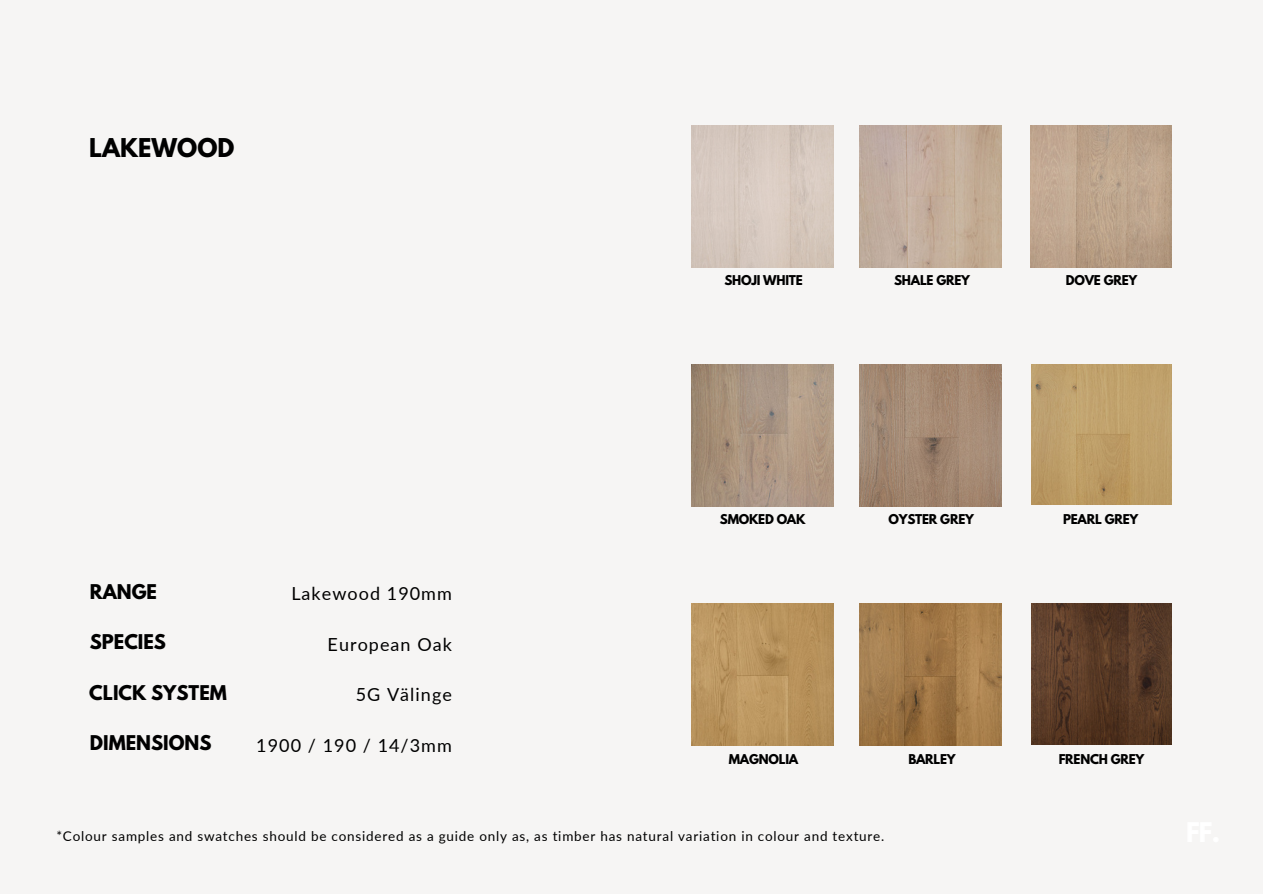
<style>
.page{position:relative;width:1263px;height:894px;background:#fff}
.page>*{position:absolute;margin:0;border:0;box-sizing:border-box;transform-origin:0 0}
.t1{font:700 22.95px "League Spartan";color:#000}
.t2{font:18px "Lato";letter-spacing:.06em;color:#000}
.t3{font:700 18px "League Spartan";color:#000}
.t4{font:13.5px "Lato";letter-spacing:.06em;color:#000}
.t5{font:700 12px "League Spartan";letter-spacing:-.02em;color:#000}
</style>
<div class="page">
<div style="left:0;top:0;width:1263px;height:893px;background:#f6f5f4"></div>
<img style="left:691px;top:125px;width:142px;height:142px">
<img style="left:860px;top:125px;width:142px;height:142px">
<img style="left:1030px;top:125px;width:142px;height:142px">
<img style="left:691px;top:364px;width:142px;height:142px">
<img style="left:860px;top:364px;width:142px;height:142px">
<img style="left:1031px;top:364px;width:141px;height:141px">
<img style="left:691px;top:603px;width:142px;height:142px">
<img style="left:860px;top:603px;width:142px;height:142px">
<img style="left:1031px;top:603px;width:141px;height:141px">
<p class="t1" style="left:89px;top:136px;width:147px">LAKEWOOD</p>
<p class="t3" style="left:90px;top:583px;width:69px">RANGE</p>
<p class="t2" style="left:291px;top:582px;width:162px">Lakewood 190mm</p>
<p class="t3" style="left:90px;top:633px;width:78px">SPECIES</p>
<p class="t2" style="left:328px;top:632px;width:126px">European Oak</p>
<p class="t3" style="left:89px;top:683px;width:139px">CLICK SYSTEM</p>
<p class="t2" style="left:356px;top:683px;width:98px">5G Välinge</p>
<p class="t3" style="left:90px;top:734px;width:123px">DIMENSIONS</p>
<p class="t2" style="left:256px;top:733px;width:197px">1900 / 190 / 14/3mm</p>
<h3 class="t5" style="left:724px;top:274px;width:80px">SHOJI WHITE</h3>
<h3 class="t5" style="left:894px;top:274px;width:77px">SHALE GREY</h3>
<h3 class="t5" style="left:1066px;top:274px;width:73px">DOVE GREY</h3>
<p class="t5" style="left:720px;top:513px;width:87px">SMOKED OAK</p>
<p class="t5" style="left:889px;top:513px;width:87px">OYSTER GREY</p>
<p class="t5" style="left:1063px;top:513px;width:77px">PEARL GREY</p>
<p class="t5" style="left:729px;top:752px;width:71px">MAGNOLIA</p>
<p class="t5" style="left:908px;top:752px;width:49px">BARLEY</p>
<h3 class="t5" style="left:1059px;top:752px;width:87px">FRENCH GREY</h3>
<h4 class="t4" style="left:56px;top:827px;width:829px">*Colour samples and swatches should be considered as a guide only as, as timber has natural variation in colour and texture.</h4>
</div>
